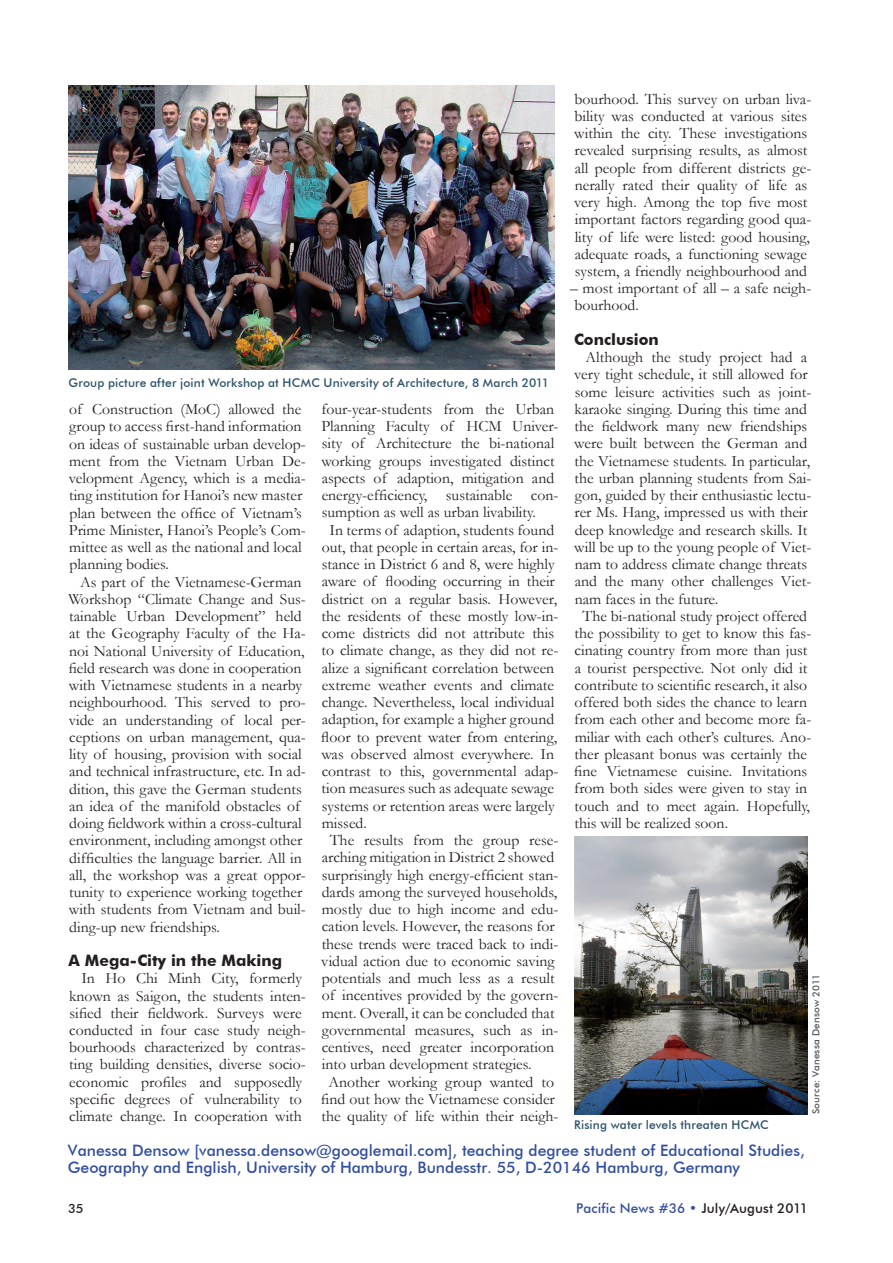
<style>
.page{position:relative;width:893px;height:1263px;background:#fff}
.page>*{position:absolute;margin:0;border:0;box-sizing:border-box;transform-origin:0 0}
.t1{font:15.75px/17.2px "Garamond";color:#231f20}
.t2{font:500 15.75px/17.2px "Futura BT";color:#324ea1}
.t3{font:700 15.75px "Futura BT";color:#231f20}
.t4{font:500 13.5px "Futura BT";letter-spacing:.01em;color:#324ea1}
.t5{font:500 12.75px "Futura BT";color:#231f20}
.t6{font:500 12px "Futura BT";letter-spacing:.015em;color:#2c5269}
.t7{font:500 9.75px "Futura BT";letter-spacing:.02em;color:#57585a}
.s1{color:#231f20}
</style>
<div class="page">
<img style="left:574px;top:837px;width:234px;height:277px">
<img style="left:68px;top:85px;width:487px;height:285px">
<p class="t6" style="left:69px;top:375px;width:482px">Group picture after joint Workshop at HCMC University of Architecture, 8 March 2011</p>
<p class="t1" style="left:69px;top:400px;width:239px">of Construction (MoC) allowed the group to access first-hand information on ideas of sustainable urban develop&shy;ment from the Vietnam Urban De&shy;velopment Agency, which is a media&shy;ting institution for Hanoi’s new master plan between the office of Vietnam’s Prime Minister, Hanoi’s People’s Com&shy;mittee as well as the national and local planning bodies.</p>
<p class="t1" style="left:68px;top:572px;width:239px;text-indent:12px">As part of the Vietnamese-German Workshop “Climate Change and Sus&shy;tainable Urban Development” held at the Geography Faculty of the Ha&shy;noi National University of Education, field research was done in cooperation with Vietnamese students in a nearby neighbourhood. This served to pro&shy;vide an understanding of local per&shy;ceptions on urban management, qua&shy;lity of housing, provision with social and technical infrastructure, etc. In ad&shy;dition, this gave the German students an idea of the manifold obstacles of doing fieldwork within a cross-cultural environment, including amongst other difficulties the language barrier. All in all, the workshop was a great oppor&shy;tunity to experience working together with students from Vietnam and buil&shy;ding-up new friendships.</p>
<p class="t3" style="left:69px;top:951px;width:215px">A Mega-City in the Making</p>
<p class="t1" style="left:69px;top:969px;width:238px;text-align:center">In Ho Chi Minh City, formerly known as Saigon, the students inten&shy;sified their fieldwork. Surveys were conducted in four case study neigh&shy;bourhoods characterized by contras&shy;ting building densities, diverse socio&shy;economic profiles and supposedly specific degrees of vulnerability to climate change. In cooperation with</p>
<p class="t1" style="left:321px;top:400px;width:234px">four-year-students from the Urban</p>
<p class="t1" style="left:321px;top:417px;width:238px">Planning Faculty of HCM Univer-</p>
<p class="t1" style="left:322px;top:434px;width:234px">sity of Architecture the bi-national</p>
<p class="t1" style="left:321px;top:452px;width:235px">working groups investigated distinct</p>
<p class="t1" style="left:322px;top:469px;width:234px">aspects of adaption, mitigation and</p>
<p class="t1" style="left:322px;top:486px;width:238px">energy-efficiency, sustainable con-</p>
<p class="t1" style="left:322px;top:503px;width:216px">sumption as well as urban livability.</p>
<p class="t1" style="left:330px;top:521px;width:226px">In terms of adaption, students found</p>
<p class="t1" style="left:322px;top:538px;width:238px">out, that people in certain areas, for in-</p>
<p class="t1" style="left:322px;top:555px;width:234px">stance in District 6 and 8, were highly</p>
<p class="t1" style="left:322px;top:572px;width:235px">aware of flooding occurring in their</p>
<p class="t1" style="left:322px;top:590px;width:237px">district on a regular basis. However,</p>
<p class="t1" style="left:322px;top:607px;width:238px">the residents of these mostly low-in-</p>
<p class="t1" style="left:322px;top:624px;width:234px">come districts did not attribute this</p>
<p class="t1" style="left:322px;top:641px;width:238px">to climate change, as they did not re-</p>
<p class="t1" style="left:322px;top:659px;width:234px">alize a significant correlation between</p>
<p class="t1" style="left:322px;top:676px;width:234px">extreme weather events and climate</p>
<p class="t1" style="left:322px;top:693px;width:234px">change. Nevertheless, local individual</p>
<p class="t1" style="left:322px;top:710px;width:234px">adaption, for example a higher ground</p>
<p class="t1" style="left:321px;top:728px;width:238px">floor to prevent water from entering,</p>
<p class="t1" style="left:321px;top:745px;width:234px">was observed almost everywhere. In</p>
<p class="t1" style="left:322px;top:762px;width:238px">contrast to this, governmental adap-</p>
<p class="t1" style="left:322px;top:779px;width:234px">tion measures such as adequate sewage</p>
<p class="t1" style="left:322px;top:797px;width:234px">systems or retention areas were largely</p>
<p class="t1" style="left:322px;top:814px;width:47px">missed.</p>
<p class="t1" style="left:330px;top:831px;width:230px">The results from the group rese-</p>
<p class="t1" style="left:322px;top:848px;width:234px">arching mitigation in District 2 showed</p>
<p class="t1" style="left:322px;top:866px;width:238px">surprisingly high energy-efficient stan-</p>
<p class="t1" style="left:322px;top:883px;width:237px">dards among the surveyed households,</p>
<p class="t1" style="left:322px;top:900px;width:238px">mostly due to high income and edu-</p>
<p class="t1" style="left:322px;top:917px;width:235px">cation levels. However, the reasons for</p>
<p class="t1" style="left:322px;top:935px;width:238px">these trends were traced back to indi-</p>
<p class="t1" style="left:321px;top:952px;width:235px">vidual action due to economic saving</p>
<p class="t1" style="left:322px;top:969px;width:234px">potentials and much less as a result</p>
<p class="t1" style="left:322px;top:986px;width:238px">of incentives provided by the govern-</p>
<p class="t1" style="left:322px;top:1003px;width:234px">ment. Overall, it can be concluded that</p>
<p class="t1" style="left:322px;top:1021px;width:238px">governmental measures, such as in-</p>
<p class="t1" style="left:322px;top:1038px;width:234px">centives, need greater incorporation</p>
<p class="t1" style="left:322px;top:1055px;width:211px">into urban development strategies.</p>
<p class="t1" style="left:328px;top:1072px;width:227px">Another working group wanted to</p>
<p class="t1" style="left:321px;top:1090px;width:235px">find out how the Vietnamese consider</p>
<p class="t1" style="left:322px;top:1107px;width:238px">the quality of life within their neigh-</p>
<p class="t1" style="left:574px;top:90px;width:239px">bourhood. This survey on urban liva&shy;bility was conducted at various sites within the city. These investigations revealed surprising results, as almost all people from different districts ge&shy;nerally rated their quality of life as very high. Among the top five most important factors regarding good qua&shy;lity of life were listed: good housing, adequate roads, a functioning sewage system, a friendly neighbourhood and</p>
<p class="t1" style="left:570px;top:279px;width:243px">– most important of all – a safe neigh&shy;bourhood.</p>
<p class="t3" style="left:574px;top:330px;width:86px">Conclusion</p>
<p class="t1" style="left:586px;top:348px;width:223px">Although the study project had a</p>
<p class="t1" style="left:574px;top:365px;width:235px">very tight schedule, it still allowed for</p>
<p class="t1" style="left:575px;top:383px;width:238px">some leisure activities such as joint-</p>
<p class="t1" style="left:575px;top:400px;width:234px">karaoke singing. During this time and</p>
<p class="t1" style="left:575px;top:417px;width:234px">the fieldwork many new friendships</p>
<p class="t1" style="left:574px;top:434px;width:234px">were built between the German and</p>
<p class="t1" style="left:575px;top:452px;width:237px">the Vietnamese students. In particular,</p>
<p class="t1" style="left:575px;top:469px;width:238px">the urban planning students from Sai-</p>
<p class="t1" style="left:575px;top:486px;width:238px">gon, guided by their enthusiastic lectu-</p>
<p class="t1" style="left:574px;top:503px;width:235px">rer Ms. Hang, impressed us with their</p>
<p class="t1" style="left:575px;top:521px;width:234px">deep knowledge and research skills. It</p>
<p class="t1" style="left:574px;top:538px;width:238px">will be up to the young people of Viet-</p>
<p class="t1" style="left:575px;top:555px;width:234px">nam to address climate change threats</p>
<p class="t1" style="left:575px;top:572px;width:238px">and the many other challenges Viet-</p>
<p class="t1" style="left:575px;top:590px;width:145px">nam faces in the future.</p>
<p class="t1" style="left:583px;top:607px;width:226px">The bi-national study project offered</p>
<p class="t1" style="left:574px;top:624px;width:238px">the possibility to get to know this fas-</p>
<p class="t1" style="left:575px;top:641px;width:234px">cinating country from more than just</p>
<p class="t1" style="left:575px;top:659px;width:234px">a tourist perspective. Not only did it</p>
<p class="t1" style="left:575px;top:676px;width:234px">contribute to scientific research, it also</p>
<p class="t1" style="left:575px;top:693px;width:234px">offered both sides the chance to learn</p>
<p class="t1" style="left:574px;top:710px;width:238px">from each other and become more fa-</p>
<p class="t1" style="left:575px;top:728px;width:238px">miliar with each other’s cultures. Ano-</p>
<p class="t1" style="left:575px;top:745px;width:234px">ther pleasant bonus was certainly the</p>
<p class="t1" style="left:574px;top:762px;width:235px">fine Vietnamese cuisine. Invitations</p>
<p class="t1" style="left:574px;top:779px;width:234px">from both sides were given to stay in</p>
<p class="t1" style="left:575px;top:797px;width:237px">touch and to meet again. Hopefully,</p>
<p class="t1" style="left:575px;top:814px;width:155px">this will be realized soon.</p>
<p class="t6" style="left:574px;top:1117px;width:196px">Rising water levels threaten HCMC</p>
<p class="t7" style="left:810px;top:1114px;width:142px;rotate:-90deg">Source: Vanessa Densow 2011</p>
<p class="t2" style="left:68px;top:1141px;width:738px">Vanessa Densow [vanessa.densow@googlemail.com], teaching degree student of Educational Studies,<br>Geography and English, University of Hamburg, Bundesstr. 55, D-20146 Hamburg, Germany</p>
<p class="t5" style="left:68px;top:1200px;width:17px">35</p>
<p class="t4" style="left:576px;top:1200px;width:233px">Pacific News #36 • <span class="s1">July/August 2011</span></p>
</div>
